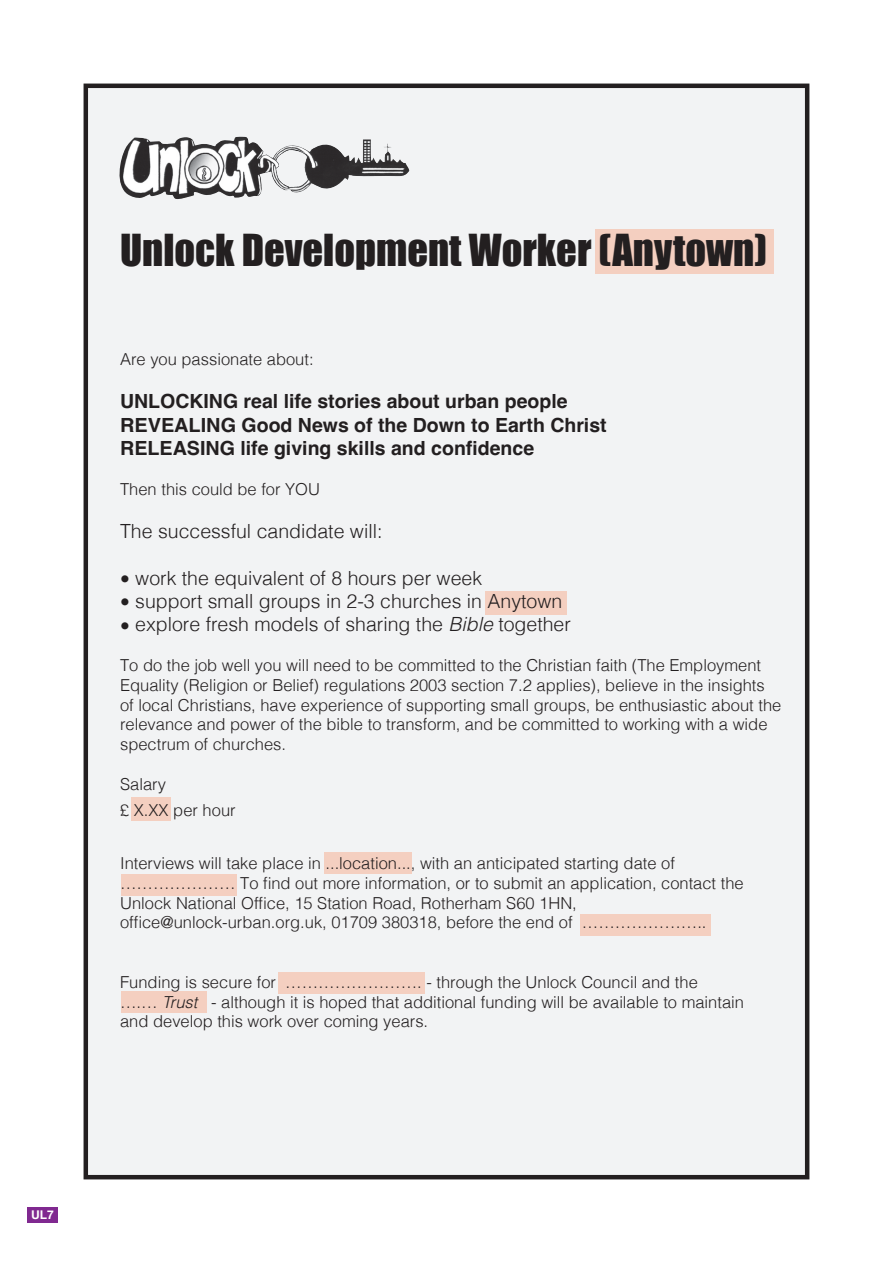
<style>
.page{position:relative;width:893px;height:1263px;background:#fff}
.page>*{position:absolute;margin:0;border:0;box-sizing:border-box;transform-origin:0 0}
.t1{font:40.5px "Impact";color:#231f20}
.t2{font:300 19.5px "Helvetica";color:#231f20}
.t3{font:700 19.5px/23.4px "Helvetica";color:#231f20}
.t4{font:300 16.5px/19.8px "Helvetica";color:#231f20}
.t5{font:700 12px "Helvetica";color:#fff}
.s1{font-family:"Helvetica LT Std";font-style:italic}
</style>
<div class="page">
<div style="left:84px;top:84px;width:725px;height:1095px;background:#f2f3f4;border:4px solid #231f20"></div>
<div style="left:595px;top:230px;width:179px;height:44px;background:#f4cfc0"></div>
<div style="left:485px;top:591px;width:82px;height:23px;background:#f4cfc0"></div>
<div style="left:131px;top:797px;width:40px;height:23px;background:#f4cfc0"></div>
<div style="left:324px;top:853px;width:87px;height:21px;background:#f4cfc0"></div>
<div style="left:121px;top:874px;width:116px;height:21px;background:#f4cfc0"></div>
<div style="left:121px;top:991px;width:85px;height:22px;background:#f4cfc0"></div>
<div style="left:278px;top:972px;width:147px;height:21px;background:#f4cfc0"></div>
<div style="left:580px;top:914px;width:131px;height:21px;background:#f4cfc0"></div>
<img style="left:119px;top:137px;width:290px;height:62px">
<div style="left:27px;top:1207px;width:30px;height:15px;background:#802990"></div>
<h1 class="t1" style="left:120px;top:234px;width:648px">Unlock Development Worker (Anytown)</h1>
<p class="t4" style="left:120px;top:351px;width:195px">Are you passionate about:</p>
<p class="t3" style="left:120px;top:391px;width:488px">UNLOCKING real life stories about urban people<br>REVEALING Good News of the Down to Earth Christ<br>RELEASING life giving skills and confidence</p>
<p class="t4" style="left:120px;top:481px;width:201px">Then this could be for YOU</p>
<p class="t2" style="left:120px;top:524px;width:264px">The successful candidate will:</p>
<p class="t2" style="left:120px;top:570px;width:363px">• work the equivalent of 8 hours per week</p>
<p class="t2" style="left:120px;top:594px;width:444px">• support small groups in 2-3 churches in Anytown</p>
<p class="t2" style="left:120px;top:617px;width:452px">• explore fresh models of sharing the <span class="s1">Bible</span> together</p>
<p class="t4" style="left:120px;top:657px;width:663px">To do the job well you will need to be committed to the Christian faith (The Employment Equality (Religion or Belief) regulations 2003 section 7.2 applies), believe in the insights of local Christians, have experience of supporting small groups, be enthusiastic about the relevance and power of the bible to transform, and be committed to working with a wide spectrum of churches.</p>
<p class="t4" style="left:120px;top:773px;width:117px;line-height:25.8px">Salary<br>£ X.XX per hour</p>
<p class="t4" style="left:120px;top:855px;width:625px">Interviews will take place in ...location..., with an anticipated starting date of ………………… To find out more information, or to submit an application, contact the Unlock National Office, 15 Station Road, Rotherham S60 1HN, office@unlock-urban.org.uk, 01709 380318, before the end of …………………..</p>
<p class="t4" style="left:120px;top:974px;width:625px">Funding is secure for ……………………. - through the Unlock Council and the<br>….… <span class="s1">Trust</span> - although it is hoped that additional funding will be available to maintain and develop this work over coming years.</p>
<p class="t5" style="left:31px;top:1210px;width:24px">UL7</p>
</div>
